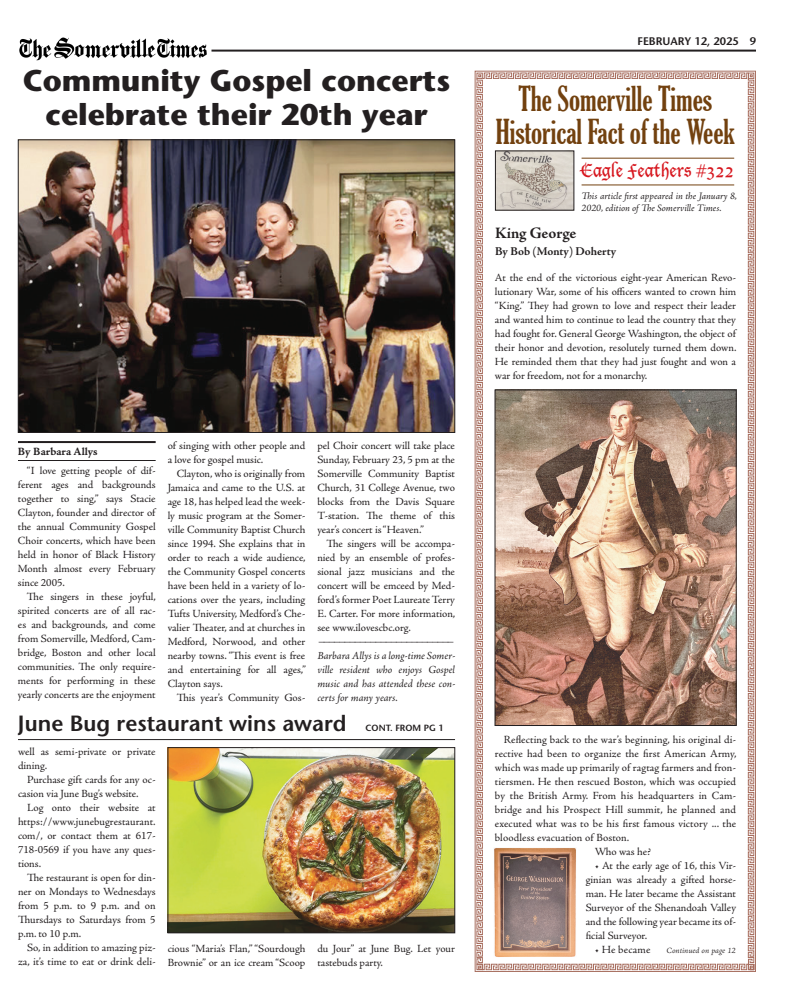
<style>
.page{position:relative;width:792px;height:1008px;background:#fff}
.page>*{position:absolute;margin:0;border:0;box-sizing:border-box;transform-origin:0 0}
.t1{font:extra-condensed 33px/33px "Gloucester";color:#72410f;text-align:center}
.Headline{font:700 30px/34px "Stone Sans Std";color:#231f20;text-align:center}
.Jump_Head{font:600 22px "Stone Sans Std";color:#231f20}
.t2{font:18px "Lucida Blackletter";color:#d7171f;scale:.96 1}
.t3{font:700 16px "Adobe Jenson Pro";letter-spacing:-.005em;color:#231f20}
.t4{font:700 12px "Adobe Jenson Pro";letter-spacing:-.005em;color:#231f20}
.Body{font:11px/14px "Adobe Jenson Pro";letter-spacing:-.005em;color:#231f20;text-align:justify}
.Body_No_Indent{font:11px/14px "Adobe Jenson Pro";letter-spacing:-.005em;color:#231f20;text-align:justify}
.Body_No_Indent-2{font:italic 11px/14px "Adobe Jenson Pro";letter-spacing:-.005em;color:#231f20;text-align:justify}
.Folio{font:600 11px "Stone Sans Std";color:#231f20}
.Byline{font:11px "Adobe Jenson Pro Bold Capt";letter-spacing:-.005em;color:#231f20}
.Body-2{font:11px "Adobe Jenson Pro";letter-spacing:.015em;color:#231f20}
.Body_No_Indent-3{font:italic 10px/12px "Adobe Jenson Pro";letter-spacing:-.005em;color:#231f20}
.Jump_Head-2{font:600 9px "Stone Sans Std";color:#231f20}
.Continued_Page{font:8px "Adobe Jenson Pro Lt It Capt";color:#231f20}
.s1{color:#fff}
</style>
<div class="page">
<hr style="left:212px;top:50px;width:544px;height:2px;background:#231f20">
<img style="left:19px;top:37px;width:188px;height:24px">
<svg style="left:476px;top:72px;width:279px;height:899px"></svg>
<img style="left:497px;top:153px;width:75px;height:55px">
<hr style="left:582px;top:158px;width:152px;height:1px;background:#72410f">
<hr style="left:582px;top:184px;width:152px;height:1px;background:#72410f">
<img style="left:497px;top:392px;width:237px;height:332px">
<div style="left:495px;top:390px;width:241px;height:336px;border:1px solid #231f20"></div>
<img style="left:494px;top:847px;width:83px;height:110px">
<hr style="left:18px;top:441px;width:138px;height:2px;background:#231f20">
<hr style="left:18px;top:460px;width:138px;height:1px;background:#231f20">
<img style="left:20px;top:142px;width:433px;height:289px">
<div style="left:18px;top:140px;width:437px;height:293px;border:1px solid #231f20"></div>
<hr style="left:18px;top:739px;width:437px;height:1px;background:#231f20">
<img style="left:170px;top:749px;width:283px;height:182px">
<div style="left:168px;top:747px;width:287px;height:186px;border:1px solid #231f20"></div>
<p class="Headline" style="left:23px;top:64px;width:429px">Community Gospel concerts celebrate their 20th year</p>
<p class="Byline" style="left:18px;top:445px;width:81px">By Barbara Allys</p>
<p class="Body" style="left:18px;top:464px;width:139px;text-indent:9px">“I love getting people of dif&shy;ferent ages and backgrounds together to sing,” says Stacie Clayton, founder and director of the annual Community Gospel Choir concerts, which have been held in honor of Black History Month almost every February since 2005.</p>
<p class="Body" style="left:18px;top:590px;width:140px;text-indent:9px">The singers in these joyful, spirited concerts are of all rac&shy;es and backgrounds, and come from Somerville, Medford, Cam&shy;bridge, Boston and other local communities. The only require&shy;ments for performing in these yearly concerts are the enjoyment</p>
<p class="Body" style="left:168px;top:439px;width:139px">of singing with other people and a love for gospel music.</p>
<p class="Body" style="left:168px;top:467px;width:140px;text-indent:9px">Clayton, who is originally from Jamaica and came to the U.S. at age 18, has helped lead the week&shy;ly music program at the Somer&shy;ville Community Baptist Church since 1994. She explains that in order to reach a wide audience, the Community Gospel concerts have been held in a variety of lo&shy;cations over the years, including Tufts University, Medford’s Che&shy;valier Theater, and at churches in Medford, Norwood, and other nearby towns. “This event is free and entertaining for all ages,” Clayton says.</p>
<p class="Body" style="left:177px;top:691px;width:130px">This year’s Community Gos-</p>
<p class="Body" style="left:317px;top:439px;width:139px">pel Choir concert will take place Sunday, February 23, 5 pm at the Somerville Community Baptist Church, 31 College Avenue, two blocks from the Davis Square T-station. The theme of this year’s concert is “Heaven.”</p>
<p class="Body" style="left:317px;top:537px;width:140px;text-indent:9px">The singers will be accompa&shy;nied by an ensemble of profes&shy;sional jazz musicians and the concert will be emceed by Med&shy;ford’s former Poet Laureate Terry E. Carter. For more information, see www.ilovescbc.org.</p>
<p class="Body_No_Indent" style="left:319px;top:631px;width:136px">__________________________</p>
<p class="Body_No_Indent-2" style="left:317px;top:649px;width:139px">Barbara Allys is a long-time Somer&shy;ville resident who enjoys Gospel music and has attended these con&shy;certs for many years.</p>
<p class="Jump_Head" style="left:18px;top:710px;width:330px">June Bug restaurant wins award</p>
<p class="Jump_Head-2" style="left:366px;top:723px;width:80px">CONT. FROM PG 1</p>
<p class="Body_No_Indent" style="left:18px;top:745px;width:139px">well as semi-private or private dining.</p>
<p class="Body" style="left:18px;top:773px;width:139px;text-indent:9px">Purchase gift cards for any oc&shy;casion via June Bug’s website.</p>
<p class="Body" style="left:18px;top:801px;width:139px;text-indent:9px">Log onto their website at https://www.junebugrestaurant. com/, or contact them at 617- 718-0569 if you have any ques&shy;tions.</p>
<p class="Body" style="left:18px;top:871px;width:139px;text-indent:9px">The restaurant is open for din&shy;ner on Mondays to Wednesdays from 5 p.m. to 9 p.m. and on Thursdays to Saturdays from 5 p.m. to 10 p.m.</p>
<p class="Body" style="left:18px;top:941px;width:139px;text-align:right">So, in addition to amazing piz&shy;za, it’s time to eat or drink deli-</p>
<p class="Body" style="left:168px;top:942px;width:139px">cious “Maria’s Flan,” “Sourdough<br>Brownie” or an ice cream “Scoop</p>
<p class="Body" style="left:317px;top:942px;width:139px">du Jour” at June Bug. Let your tastebuds party.</p>
<p class="Folio" style="left:637px;top:34px;width:120px">FEBRUARY 12, 2025<span class="s1">••</span>9</p>
<p class="t1" style="left:496px;top:82px;width:241px">The Somerville Times<br>Historical Fact of the Week</p>
<p class="t2" style="left:579px;top:159px;width:163px">Eagle Feathers #322</p>
<p class="Body_No_Indent-3" style="left:582px;top:191px;width:157px">This article first appeared in the January 8,<br>2020, edition of The Somerville Times.</p>
<p class="t3" style="left:495px;top:224px;width:83px">King George</p>
<p class="t4" style="left:495px;top:244px;width:123px">By Bob (Monty) Doherty</p>
<p class="Body_No_Indent" style="left:495px;top:271px;width:243px">At the end of the victorious eight-year American Revo&shy;lutionary War, some of his officers wanted to crown him “King.” They had grown to love and respect their leader and wanted him to continue to lead the country that they had fought for. General George Washington, the object of their honor and devotion, resolutely turned them down.<br>He reminded them that they had just fought and won a war for freedom, not for a monarchy.</p>
<p class="Body" style="left:495px;top:733px;width:243px;text-indent:9px">Reflecting back to the war’s beginning, his original di&shy;rective had been to organize the first American Army, which was made up primarily of ragtag farmers and fron&shy;tiersmen. He then rescued Boston, which was occupied by the British Army. From his headquarters in Cam&shy;bridge and his Prospect Hill summit, he planned and executed what was to be his first famous victory ... the bloodless evacuation of Boston.</p>
<p class="Body" style="left:595px;top:845px;width:58px">Who was he?</p>
<p class="Body" style="left:586px;top:859px;width:152px;text-indent:9px">• At the early age of 16, this Vir&shy;ginian was already a gifted horse&shy;man. He later became the Assistant Surveyor of the Shenandoah Valley and the following year became its of&shy;ficial Surveyor.</p>
<p class="Body-2" style="left:595px;top:943px;width:57px">• He became</p>
<p class="Continued_Page" style="left:667px;top:946px;width:71px">Continued on page 12</p>
</div>
